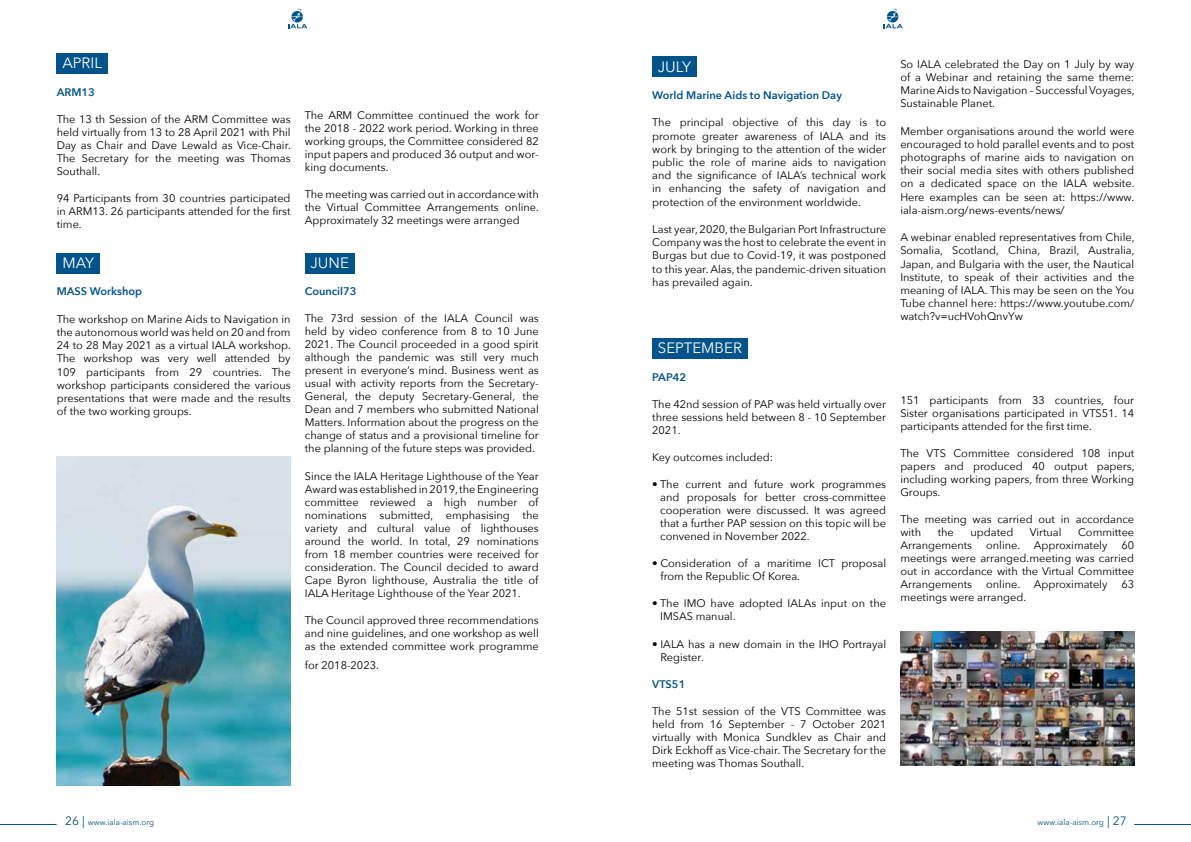
<style>
.page{position:relative;width:1191px;height:842px;background:#fff}
.page>*{position:absolute;margin:0;border:0;box-sizing:border-box;transform-origin:0 0}
.t1{font:15px "Avenir Next";color:#fff}
.t2{font:11px/13px "Avenir Next";color:#000;text-align:justify}
.t3{font:600 11px "Avenir Next";color:#00538b}
.t4{font:8px "Avenir Next LT Pro";color:#00538b}
.s1{font-size:12px}
</style>
<div class="page">
<div style="left:652px;top:57px;width:45px;height:20px;background:#00538b"></div>
<div style="left:57px;top:53px;width:51px;height:20px;background:#00538b"></div>
<div style="left:57px;top:253px;width:43px;height:20px;background:#00538b"></div>
<div style="left:305px;top:253px;width:49px;height:20px;background:#00538b"></div>
<img style="left:57px;top:456px;width:234px;height:329px">
<div style="left:652px;top:338px;width:95px;height:21px;background:#00538b"></div>
<img style="left:900px;top:631px;width:234px;height:134px">
<hr style="left:0;top:824px;width:57px;height:1px;background:#00538b">
<hr style="left:1134px;top:824px;width:57px;height:1px;background:#00538b">
<svg style="left:288px;top:9px;width:19px;height:19px"></svg>
<svg style="left:883px;top:9px;width:19px;height:19px"></svg>
<h1 class="t1" style="left:62px;top:50px;width:41px">APRIL</h1>
<p class="t3" style="left:57px;top:83px;width:40px">ARM13</p>
<p class="t2" style="left:57px;top:112px;width:236px">The 13 th Session of the ARM Committee was held virtually from 13 to 28 April 2021 with Phil Day as Chair and Dave Lewald as Vice-Chair.<br>The Secretary for the meeting was Thomas Southall.</p>
<p class="t2" style="left:57px;top:192px;width:235px">94 Participants from 30 countries participated in ARM13. 26 participants attended for the first time.</p>
<h1 class="t1" style="left:62px;top:250px;width:33px">MAY</h1>
<p class="t3" style="left:57px;top:282px;width:87px">MASS Workshop</p>
<p class="t2" style="left:57px;top:312px;width:236px">The workshop on Marine Aids to Navigation in the autonomous world was held on 20 and from 24 to 28 May 2021 as a virtual IALA workshop.<br>The workshop was very well attended by 109 participants from 29 countries. The workshop participants considered the various presentations that were made and the results of the two working groups.</p>
<p class="t2" style="left:305px;top:108px;width:235px">The ARM Committee continued the work for the 2018 - 2022 work period. Working in three working groups, the Committee considered 82 input papers and produced 36 output and wor&shy;king documents.</p>
<p class="t2" style="left:305px;top:187px;width:236px">The meeting was carried out in accordance with the Virtual Committee Arrangements online.<br>Approximately 32 meetings were arranged</p>
<h1 class="t1" style="left:310px;top:250px;width:40px">JUNE</h1>
<p class="t3" style="left:305px;top:282px;width:53px">Council73</p>
<p class="t2" style="left:305px;top:312px;width:235px">The 73rd session of the IALA Council was held by video conference from 8 to 10 June 2021. The Council proceeded in a good spirit although the pandemic was still very much present in everyone’s mind. Business went as usual with activity reports from the Secretary-General, the deputy Secretary-General, the Dean and 7 members who submitted National Matters. Information about the progress on the change of status and a provisional timeline for the planning of the future steps was provided.</p>
<p class="t2" style="left:305px;top:469px;width:235px">Since the IALA Heritage Lighthouse of the Year Award was established in 2019, the Engineering committee reviewed a high number of nominations submitted, emphasising the variety and cultural value of lighthouses around the world. In total, 29 nominations from 18 member countries were received for consideration. The Council decided to award Cape Byron lighthouse, Australia the title of IALA Heritage Lighthouse of the Year 2021.</p>
<p class="t2" style="left:305px;top:613px;width:235px">The Council approved three recommendations and nine guidelines, and one workshop as well as the extended committee work programme</p>
<p class="t2" style="left:305px;top:658px;width:76px">for 2018-2023.</p>
<h1 class="t1" style="left:658px;top:54px;width:35px">JULY</h1>
<p class="t3" style="left:652px;top:86px;width:191px">World Marine Aids to Navigation Day</p>
<p class="t2" style="left:652px;top:116px;width:235px">The principal objective of this day is to promote greater awareness of IALA and its work by bringing to the attention of the wider public the role of marine aids to navigation and the significance of IALA’s technical work in enhancing the safety of navigation and protection of the environment worldwide.</p>
<p class="t2" style="left:652px;top:222px;width:235px">Last year, 2020, the Bulgarian Port Infrastructure Company was the host to celebrate the event in Burgas but due to Covid-19, it was postponed to this year. Alas, the pandemic-driven situation has prevailed again.</p>
<h1 class="t1" style="left:658px;top:335px;width:86px">SEPTEMBER</h1>
<p class="t3" style="left:652px;top:367px;width:35px">PAP42</p>
<p class="t2" style="left:652px;top:397px;width:235px">The 42nd session of PAP was held virtually over three sessions held between 8 - 10 September 2021.</p>
<p class="t2" style="left:652px;top:450px;width:122px">Key outcomes included:</p>
<p class="t2" style="left:660px;top:477px;width:227px;text-indent:-8px">• The current and future work programmes and proposals for better cross-committee cooperation were discussed. It was agreed that a further PAP session on this topic will be convened in November 2022.</p>
<p class="t2" style="left:660px;top:556px;width:227px;text-indent:-8px">• Consideration of a maritime ICT proposal from the Republic Of Korea.</p>
<p class="t2" style="left:660px;top:597px;width:227px;text-indent:-8px">• The IMO have adopted IALAs input on the<br>IMSAS manual.</p>
<p class="t2" style="left:660px;top:637px;width:227px;text-indent:-8px">• IALA has a new domain in the IHO Portrayal<br>Register.</p>
<p class="t3" style="left:652px;top:674px;width:35px">VTS51</p>
<p class="t2" style="left:652px;top:704px;width:235px">The 51st session of the VTS Committee was held from 16 September - 7 October 2021 virtually with Monica Sundklev as Chair and Dirk Eckhoff as Vice-chair. The Secretary for the meeting was Thomas Southall.</p>
<p class="t2" style="left:900px;top:57px;width:236px">So IALA celebrated the Day on 1 July by way of a Webinar and retaining the same theme:<br>Marine Aids to Navigation – Successful Voyages, Sustainable Planet.</p>
<p class="t2" style="left:900px;top:124px;width:236px">Member organisations around the world were encouraged to hold parallel events and to post photographs of marine aids to navigation on their social media sites with others published on a dedicated space on the IALA website.<br>Here examples can be seen at: https://www. iala-aism.org/news-events/news/</p>
<p class="t2" style="left:900px;top:230px;width:236px">A webinar enabled representatives from Chile, Somalia, Scotland, China, Brazil, Australia, Japan, and Bulgaria with the user, the Nautical Institute, to speak of their activities and the meaning of IALA. This may be seen on the You Tube channel here: https://www.youtube.com/ watch?v=ucHVohQnvYw</p>
<p class="t2" style="left:900px;top:393px;width:235px">151 participants from 33 countries, four Sister organisations participated in VTS51. 14 participants attended for the first time.</p>
<p class="t2" style="left:900px;top:446px;width:236px">The VTS Committee considered 108 input papers and produced 40 output papers, including working papers, from three Working Groups.</p>
<p class="t2" style="left:900px;top:512px;width:235px">The meeting was carried out in accordance with</p>
<p class="t2" style="left:937px;top:525px;width:18px">the</p>
<p class="t2" style="left:970px;top:525px;width:44px">updated</p>
<p class="t2" style="left:1029px;top:525px;width:33px">Virtual</p>
<p class="t2" style="left:1078px;top:525px;width:58px">Committee</p>
<p class="t2" style="left:900px;top:538px;width:73px">Arrangements</p>
<p class="t2" style="left:986px;top:538px;width:123px">online. Approximately</p>
<p class="t2" style="left:900px;top:538px;width:235px;text-indent:221px">60 meetings were arranged.meeting was carried out in accordance with the Virtual Committee Arrangements</p>
<p class="t2" style="left:986px;top:577px;width:123px">online. Approximately</p>
<p class="t2" style="left:1121px;top:577px;width:14px">63</p>
<p class="t2" style="left:900px;top:590px;width:127px">meetings were arranged.</p>
<p class="t4" style="left:65px;top:817px;width:91px"><span class="s1">26 |</span> www.iala-aism.org</p>
<p class="t4" style="left:1037px;top:817px;width:91px">www.iala-aism.org <span class="s1">| 27</span></p>
</div>
